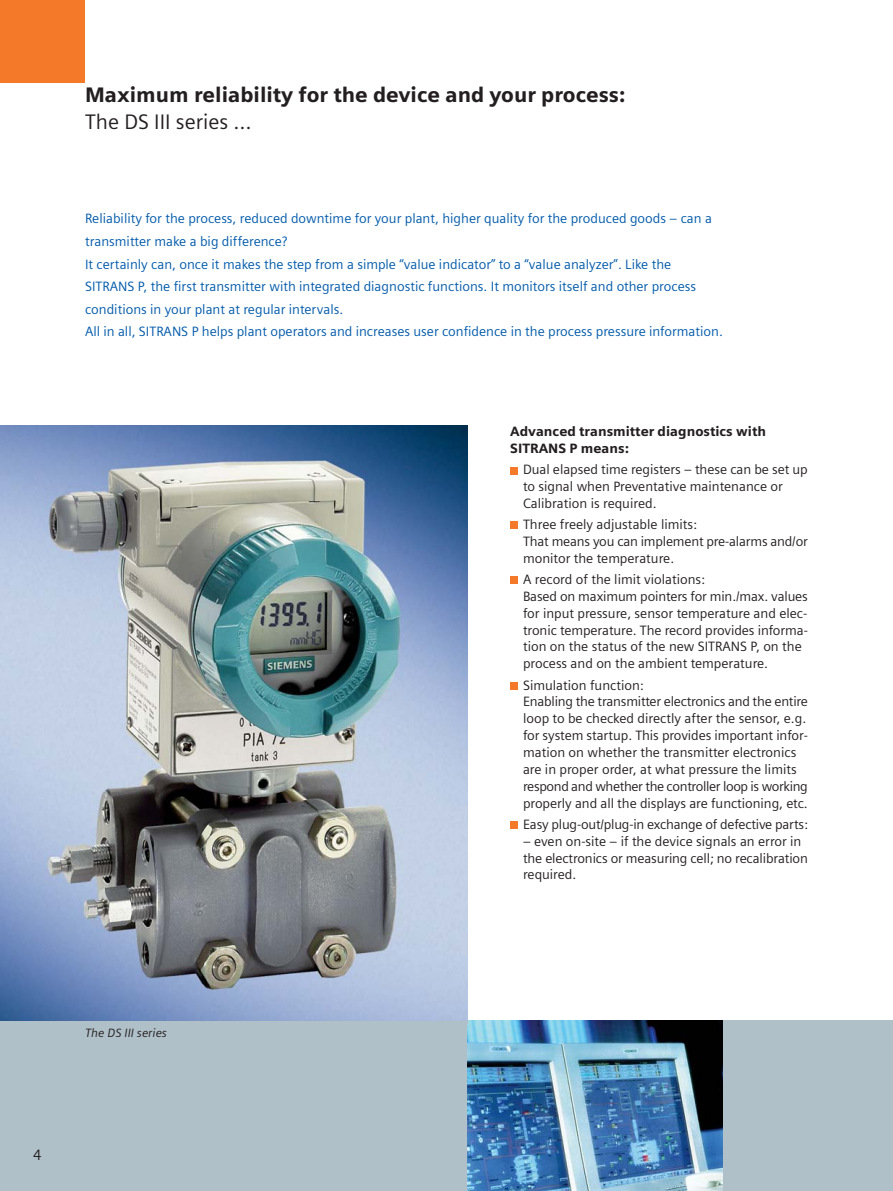
<style>
.page{position:relative;width:893px;height:1191px;background:#fff}
.page>*{position:absolute;margin:0;border:0;box-sizing:border-box;transform-origin:0 0}
.t1{font:900 21px "Siemens Sans";color:#231f20}
.t2{font:21px "Siemens Sans";color:#231f20}
.t3{font:15px "Siemens Sans";color:#231f20}
.t4{font:13.5px/16.8px "Siemens Sans";letter-spacing:-.005em;color:#231f20}
.t5{font:13.5px/22.5px "Siemens Sans";color:#005aaa}
.t6{font:900 13.5px/16.8px "Siemens Sans";color:#231f20}
.t7{font:italic 12px "Siemens Sans";color:#231f20}
</style>
<div class="page">
<div style="left:0;top:1020px;width:893px;height:170px;background:#b0c0c9"></div>
<div style="left:0;top:0;width:85px;height:83px;background:#f47928"></div>
<img style="left:468px;top:1020px;width:255px;height:170px">
<svg style="left:0;top:1020px;width:468px;height:1px"></svg>
<div style="left:510px;top:467px;width:7px;height:7px;background:#f47928"></div>
<div style="left:510px;top:521px;width:7px;height:7px;background:#f47928"></div>
<div style="left:510px;top:576px;width:7px;height:8px;background:#f47928"></div>
<div style="left:510px;top:682px;width:7px;height:8px;background:#f47928"></div>
<div style="left:510px;top:821px;width:7px;height:7px;background:#f47928"></div>
<img style="left:0;top:425px;width:468px;height:595px">
<h1 class="t1" style="left:85px;top:85px;width:542px">Maximum reliability for the device and your process:</h1>
<h1 class="t2" style="left:85px;top:112px;width:168px">The DS III series …</h1>
<p class="t5" style="left:85px;top:208px;width:639px">Reliability for the process, reduced downtime for your plant, higher quality for the produced goods – can a transmitter make a big difference?<br>It certainly can, once it makes the step from a simple “value indicator” to a “value analyzer”. Like the SITRANS P, the first transmitter with integrated diagnostic functions. It monitors itself and other process conditions in your plant at regular intervals.<br>All in all, SITRANS P helps plant operators and increases user confidence in the process pressure information.</p>
<p class="t6" style="left:510px;top:424px;width:257px">Advanced transmitter diagnostics with<br>SITRANS P means:</p>
<p class="t4" style="left:523px;top:462px;width:286px">Dual elapsed time registers – these can be set up to signal when Preventative maintenance or<br>Calibration is required.</p>
<p class="t4" style="left:523px;top:517px;width:286px">Three freely adjustable limits:<br>That means you can implement pre-alarms and/or monitor the temperature.</p>
<p class="t4" style="left:523px;top:571px;width:286px">A record of the limit violations:<br>Based on maximum pointers for min./max. values for input pressure, sensor temperature and elec&shy;tronic temperature. The record provides informa&shy;tion on the status of the new SITRANS P, on the process and on the ambient temperature.</p>
<p class="t4" style="left:523px;top:677px;width:286px">Simulation function:<br>Enabling the transmitter electronics and the entire loop to be checked directly after the sensor, e.g. for system startup. This provides important infor&shy;mation on whether the transmitter electronics are in proper order, at what pressure the limits respond and whether the controller loop is working properly and all the displays are functioning, etc.</p>
<p class="t4" style="left:523px;top:816px;width:286px">Easy plug-out/plug-in exchange of defective parts:</p>
<p class="t4" style="left:523px;top:833px;width:286px">– even on-site – if the device signals an error in the electronics or measuring cell; no recalibration required.</p>
<p class="t7" style="left:85px;top:1027px;width:83px">The DS III series</p>
<p class="t3" style="left:33px;top:1148px;width:10px">4</p>
</div>
